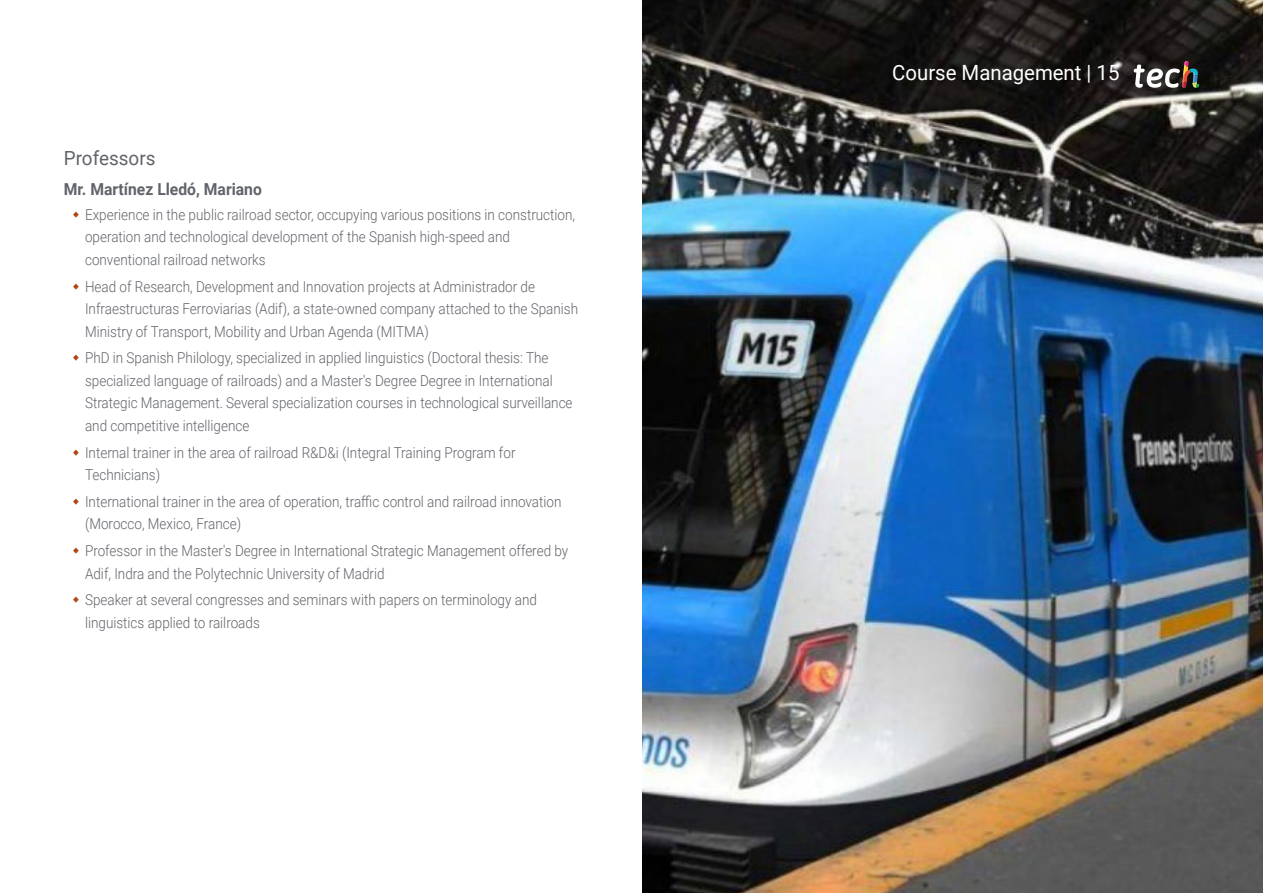
<style>
.page{position:relative;width:1263px;height:893px;background:#fff}
.page>*{position:absolute;margin:0;border:0;box-sizing:border-box;transform-origin:0 0}
.t1{font:21px "Roboto";color:#fff}
.t2{font:19.5px "Roboto";color:#61646a}
.t3{font:700 16.5px "Roboto";color:#61646a;scale:.95 1}
.t4{font:300 15px/22.5px "Roboto";color:#61646a;scale:.9 1}
</style>
<div class="page">
<img style="left:642px;top:0;width:621px;height:893px">
<svg style="left:1134px;top:61px;width:65px;height:27px"></svg>
<h2 class="t2" style="left:64px;top:144px;width:93px">Professors</h2>
<p class="t3" style="left:64px;top:178px;width:210px">Mr. Martínez Lledó, Mariano</p>
<p class="t4" style="left:85px;top:203px;width:546px">Experience in the public railroad sector, occupying various positions in construction, operation and technological development of the Spanish high-speed and conventional railroad networks</p>
<p class="t4" style="left:85px;top:274px;width:549px">Head of Research, Development and Innovation projects at Administrador de<br>Infraestructuras Ferroviarias (Adif), a state-owned company attached to the Spanish<br>Ministry of Transport, Mobility and Urban Agenda (MITMA)</p>
<p class="t4" style="left:85px;top:346px;width:543px">PhD in Spanish Philology, specialized in applied linguistics (Doctoral thesis: The specialized language of railroads) and a Master's Degree Degree in International Strategic Management. Several specialization courses in technological surveillance and competitive intelligence</p>
<p class="t4" style="left:85px;top:440px;width:480px">Internal trainer in the area of railroad R&amp;D&amp;i (Integral Training Program for<br>Technicians)</p>
<p class="t4" style="left:85px;top:490px;width:531px">International trainer in the area of operation, traffic control and railroad innovation (Morocco, Mexico, France)</p>
<p class="t4" style="left:85px;top:539px;width:538px">Professor in the Master's Degree in International Strategic Management offered by<br>Adif, Indra and the Polytechnic University of Madrid</p>
<p class="t4" style="left:85px;top:588px;width:504px">Speaker at several congresses and seminars with papers on terminology and linguistics applied to railroads</p>
<h1 class="t1" style="left:892px;top:58px;width:229px">Course Management | 15</h1>
</div>
